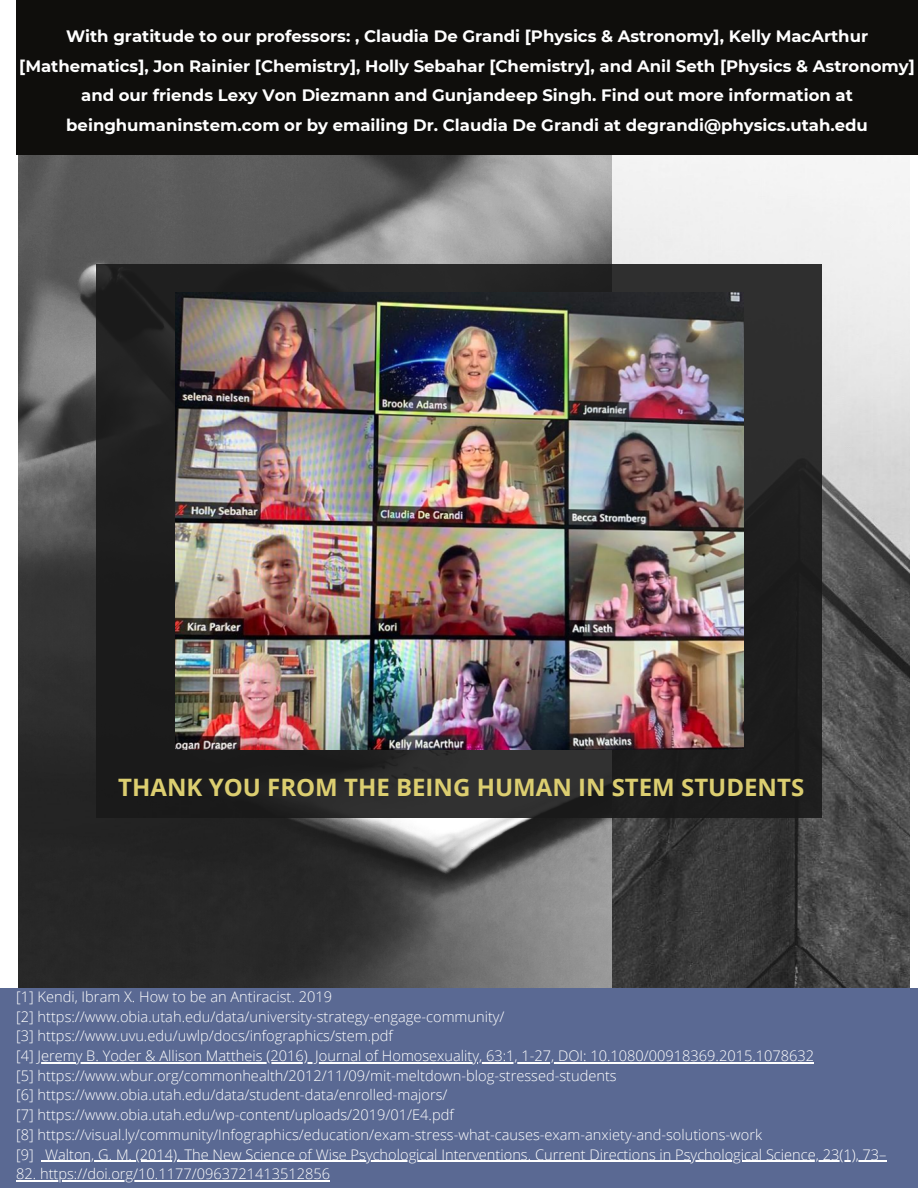
<style>
.page{position:relative;width:918px;height:1188px;background:#fff}
.page>*{position:absolute;margin:0;border:0;box-sizing:border-box;transform-origin:0 0}
.t1{font:700 24px "Open Sans";color:#dcce70}
.t2{font:700 16.5px/29.7px "Montserrat";color:#fff;text-align:center}
.t3{font:300 14.55px/19.6px "Open Sans";color:#fff}
</style>
<div class="page">
<img style="left:19px;top:155px;width:891px;height:833px">
<div style="left:0;top:988px;width:918px;height:200px;background:#5a6993"></div>
<div style="left:96px;top:264px;width:726px;height:554px;background:linear-gradient(to right,#202020,#282828)"></div>
<img style="left:175px;top:292px;width:568px;height:457px">
<div style="left:16px;top:0;width:902px;height:155px;background:#0f0e0c"></div>
<hr style="left:38px;top:1062px;width:776px;height:1px;background:#fff">
<hr style="left:45px;top:1161px;width:842px;height:1px;background:#fff">
<hr style="left:16px;top:1180px;width:314px;height:2px;background:#fff">
<p class="t2" style="left:19px;top:21px;width:897px">With gratitude to our professors: , Claudia De Grandi [Physics &amp; Astronomy], Kelly MacArthur [Mathematics], Jon Rainier [Chemistry], Holly Sebahar [Chemistry], and Anil Seth [Physics &amp; Astronomy] and our friends Lexy Von Diezmann and Gunjandeep Singh. Find out more information at beinghumaninstem.com or by emailing Dr. Claudia De Grandi at degrandi@physics.utah.edu</p>
<h1 class="t1" style="left:118px;top:770px;width:687px">THANK YOU FROM THE BEING HUMAN IN STEM STUDENTS</h1>
<p class="t3" style="left:16px;top:986px;width:872px">[1] Kendi, Ibram X. How to be an Antiracist. 2019<br>[2] https://www.obia.utah.edu/data/university-strategy-engage-community/<br>[3] https://www.uvu.edu/uwlp/docs/infographics/stem.pdf<br>[4] Jeremy B. Yoder &amp; Allison Mattheis (2016) Journal of Homosexuality, 63:1, 1-27, DOI: 10.1080/00918369.2015.1078632<br>[5] https://www.wbur.org/commonhealth/2012/11/09/mit-meltdown-blog-stressed-students<br>[6] https://www.obia.utah.edu/data/student-data/enrolled-majors/<br>[7] https://www.obia.utah.edu/wp-content/uploads/2019/01/E4.pdf<br>[8] https://visual.ly/community/Infographics/education/exam-stress-what-causes-exam-anxiety-and-solutions-work<br>[9] Walton, G. M. (2014). The New Science of Wise Psychological Interventions. Current Directions in Psychological Science, 23(1), 73–</p>
<p class="t3" style="left:16px;top:1164px;width:315px">82. https://doi.org/10.1177/0963721413512856</p>
</div>
